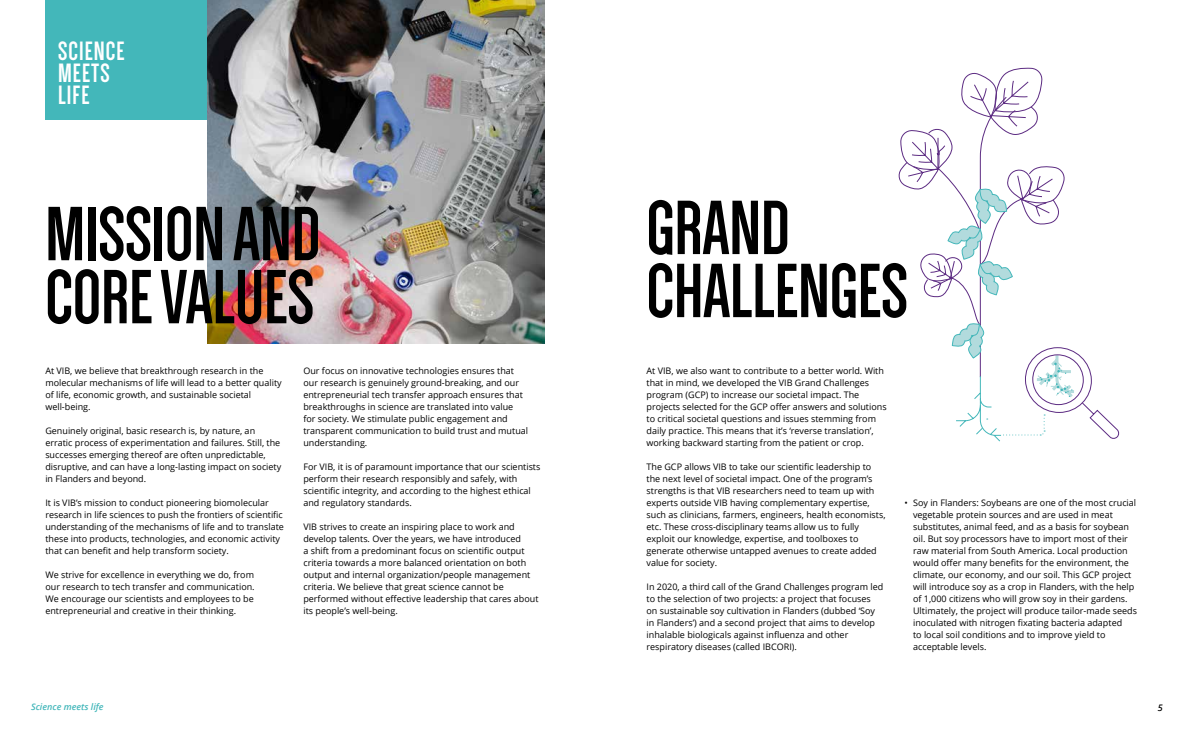
<style>
.page{position:relative;width:1191px;height:738px;background:#fff}
.page>*{position:absolute;margin:0;border:0;box-sizing:border-box;transform-origin:0 0}
.t1{font:700 79px/63px "Dense";color:#000}
.t2{font:700 27.3px/21.8px "Dense";letter-spacing:.04em;color:#fff}
.t3{font:9px/12px "Open Sans";color:#000}
.t4{font:italic 600 9px "Open Sans";color:#43b7ba}
.t5{font:italic 600 9px "Open Sans";color:#000}
</style>
<div class="page">
<div style="left:45px;top:0;width:163px;height:119px;background:#43b7ba"></div>
<img style="left:208px;top:0;width:336px;height:343px">
<svg style="left:898px;top:67px;width:221px;height:375px"></svg>
<h2 class="t2" style="left:58px;top:41px;width:68px">SCIENCE<br>MEETS<br>LIFE</h2>
<h1 class="t1" style="left:45px;top:203px;width:276px">MISSION AND<br>CORE VALUES</h1>
<p class="t3" style="left:45px;top:364px;width:238px">At VIB, we believe that breakthrough research in the molecular mechanisms of life will lead to a better quality of life, economic growth, and sustainable societal well-being.</p>
<p class="t3" style="left:45px;top:424px;width:237px">Genuinely original, basic research is, by nature, an erratic process of experimentation and failures. Still, the successes emerging thereof are often unpredictable, disruptive, and can have a long-lasting impact on society in Flanders and beyond.</p>
<p class="t3" style="left:45px;top:496px;width:240px">It is VIB’s mission to conduct pioneering biomolecular research in life sciences to push the frontiers of scientific understanding of the mechanisms of life and to translate these into products, technologies, and economic activity that can benefit and help transform society.</p>
<p class="t3" style="left:45px;top:568px;width:211px;text-align:justify">We strive for excellence in everything we do, from our research to tech transfer and communication.<br>We encourage our scientists and employees to be entrepreneurial and creative in their thinking.</p>
<p class="t3" style="left:303px;top:364px;width:226px">Our focus on innovative technologies ensures that our research is genuinely ground-breaking, and our entrepreneurial tech transfer approach ensures that breakthroughs in science are translated into value<br>for society. We stimulate public engagement and transparent communication to build trust and mutual understanding.</p>
<p class="t3" style="left:303px;top:460px;width:238px">For VIB, it is of paramount importance that our scientists perform their research responsibly and safely, with scientific integrity, and according to the highest ethical and regulatory standards.</p>
<p class="t3" style="left:303px;top:520px;width:237px">VIB strives to create an inspiring place to work and develop talents. Over the years, we have introduced<br>a shift from a predominant focus on scientific output criteria towards a more balanced orientation on both output and internal organization/people management criteria. We believe that great science cannot be performed without effective leadership that cares about its people’s well-being.</p>
<h1 class="t1" style="left:646px;top:197px;width:263px">GRAND<br>CHALLENGES</h1>
<p class="t3" style="left:646px;top:364px;width:242px">At VIB, we also want to contribute to a better world. With that in mind, we developed the VIB Grand Challenges program (GCP) to increase our societal impact. The projects selected for the GCP offer answers and solutions to critical societal questions and issues stemming from daily practice. This means that it’s ‘reverse translation’, working backward starting from the patient or crop.</p>
<p class="t3" style="left:646px;top:460px;width:240px">The GCP allows VIB to take our scientific leadership to the next level of societal impact. One of the program’s strengths is that VIB researchers need to team up with experts outside VIB having complementary expertise, such as clinicians, farmers, engineers, health economists, etc. These cross-disciplinary teams allow us to fully exploit our knowledge, expertise, and toolboxes to generate otherwise untapped avenues to create added value for society.</p>
<p class="t3" style="left:646px;top:580px;width:238px">In 2020, a third call of the Grand Challenges program led to the selection of two projects: a project that focuses on sustainable soy cultivation in Flanders (dubbed ‘Soy in Flanders’) and a second project that aims to develop inhalable biologicals against influenza and other respiratory diseases (called IBCORI).</p>
<p class="t3" style="left:913px;top:496px;width:225px;text-indent:-9px">• Soy in Flanders: Soybeans are one of the most crucial vegetable protein sources and are used in meat substitutes, animal feed, and as a basis for soybean oil. But soy processors have to import most of their raw material from South America. Local production would offer many benefits for the environment, the climate, our economy, and our soil. This GCP project will introduce soy as a crop in Flanders, with the help of 1,000 citizens who will grow soy in their gardens.<br>Ultimately, the project will produce tailor-made seeds inoculated with nitrogen fixating bacteria adapted<br>to local soil conditions and to improve yield to acceptable levels.</p>
<p class="t4" style="left:31px;top:700px;width:74px">Science meets life</p>
<p class="t5" style="left:1157px;top:701px;width:6px">5</p>
</div>
